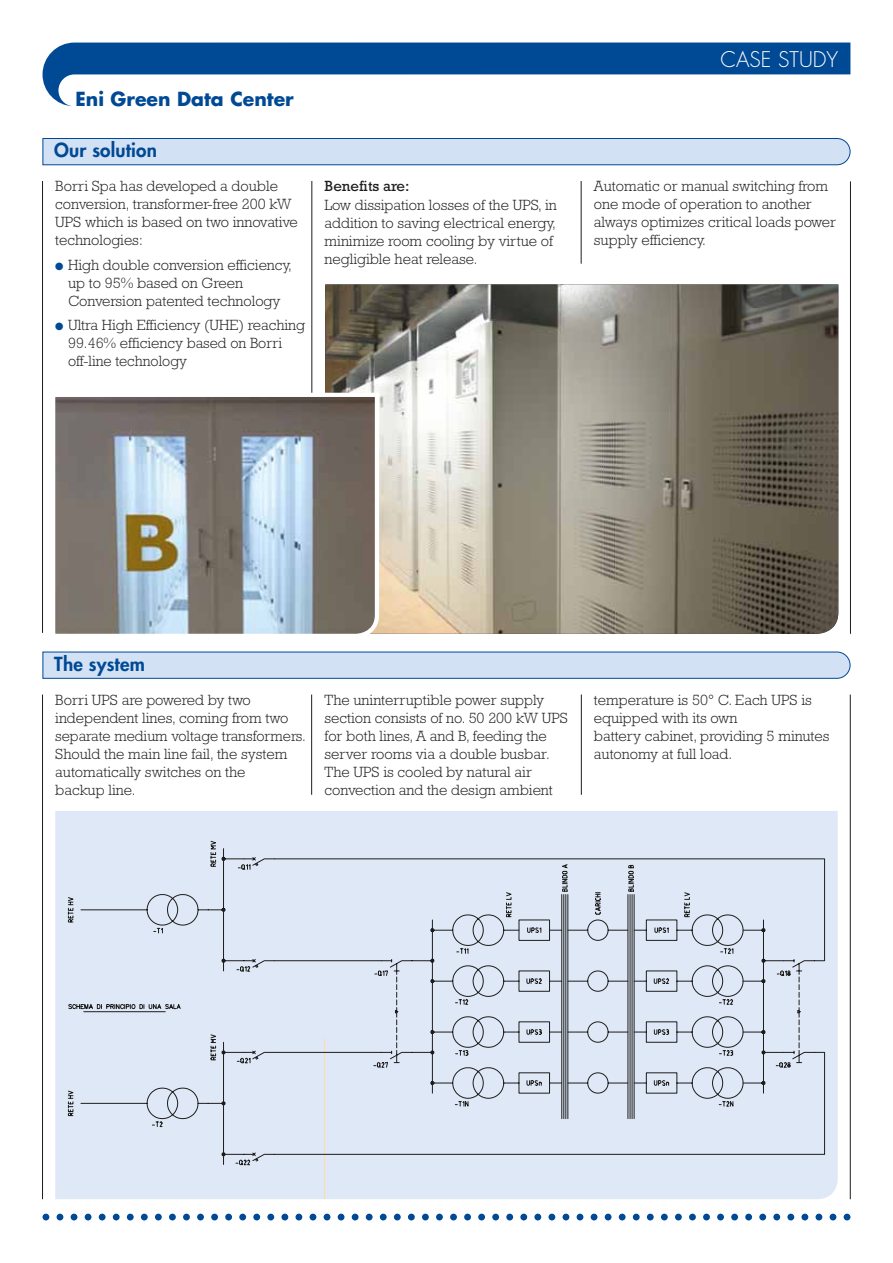
<style>
.page{position:relative;width:893px;height:1263px;background:#fff}
.page>*{position:absolute;margin:0;border:0;box-sizing:border-box;transform-origin:0 0}
.t1{font:300 21px "Futura Std";color:#fff}
.t2{font:800 18.9px "Futura Std";letter-spacing:.01em;color:#004994}
.t3{font:700 18.9px "Futura Std";color:#004994}
.t4{font:300 15px/18px "Rockwell Std";color:#1d1d1b}
.t5{font:15px "Rockwell Std";color:#1d1d1b}
.s1{color:#004994}
</style>
<div class="page">
<img style="left:325px;top:284px;width:513px;height:350px">
<svg style="left:43px;top:43px;width:807px;height:63px"></svg>
<svg style="left:43px;top:1214px;width:6px;height:6px"></svg>
<svg style="left:57px;top:1214px;width:6px;height:6px"></svg>
<svg style="left:71px;top:1214px;width:6px;height:6px"></svg>
<svg style="left:85px;top:1214px;width:6px;height:6px"></svg>
<div style="left:99px;top:1214px;width:7px;height:6px;background:#004994;border-radius:50%"></div>
<div style="left:113px;top:1214px;width:7px;height:6px;background:#004994;border-radius:50%"></div>
<div style="left:127px;top:1214px;width:7px;height:6px;background:#004994;border-radius:50%"></div>
<div style="left:141px;top:1214px;width:7px;height:6px;background:#004994;border-radius:50%"></div>
<div style="left:155px;top:1214px;width:7px;height:6px;background:#004994;border-radius:50%"></div>
<div style="left:169px;top:1214px;width:7px;height:6px;background:#004994;border-radius:50%"></div>
<div style="left:183px;top:1214px;width:7px;height:6px;background:#004994;border-radius:50%"></div>
<div style="left:197px;top:1214px;width:7px;height:6px;background:#004994;border-radius:50%"></div>
<div style="left:211px;top:1214px;width:7px;height:6px;background:#004994;border-radius:50%"></div>
<div style="left:225px;top:1214px;width:7px;height:6px;background:#004994;border-radius:50%"></div>
<div style="left:239px;top:1214px;width:7px;height:6px;background:#004994;border-radius:50%"></div>
<div style="left:253px;top:1214px;width:7px;height:6px;background:#004994;border-radius:50%"></div>
<div style="left:267px;top:1214px;width:7px;height:6px;background:#004994;border-radius:50%"></div>
<div style="left:281px;top:1214px;width:7px;height:6px;background:#004994;border-radius:50%"></div>
<div style="left:295px;top:1214px;width:7px;height:6px;background:#004994;border-radius:50%"></div>
<svg style="left:310px;top:1214px;width:6px;height:6px"></svg>
<svg style="left:324px;top:1214px;width:6px;height:6px"></svg>
<svg style="left:338px;top:1214px;width:6px;height:6px"></svg>
<div style="left:352px;top:1214px;width:7px;height:6px;background:#004994;border-radius:50%"></div>
<div style="left:366px;top:1214px;width:7px;height:6px;background:#004994;border-radius:50%"></div>
<div style="left:380px;top:1214px;width:7px;height:6px;background:#004994;border-radius:50%"></div>
<div style="left:394px;top:1214px;width:7px;height:6px;background:#004994;border-radius:50%"></div>
<div style="left:408px;top:1214px;width:7px;height:6px;background:#004994;border-radius:50%"></div>
<div style="left:422px;top:1214px;width:7px;height:6px;background:#004994;border-radius:50%"></div>
<div style="left:436px;top:1214px;width:7px;height:6px;background:#004994;border-radius:50%"></div>
<div style="left:450px;top:1214px;width:7px;height:6px;background:#004994;border-radius:50%"></div>
<div style="left:464px;top:1214px;width:7px;height:6px;background:#004994;border-radius:50%"></div>
<div style="left:478px;top:1214px;width:7px;height:6px;background:#004994;border-radius:50%"></div>
<div style="left:492px;top:1214px;width:7px;height:6px;background:#004994;border-radius:50%"></div>
<div style="left:506px;top:1214px;width:7px;height:6px;background:#004994;border-radius:50%"></div>
<div style="left:520px;top:1214px;width:7px;height:6px;background:#004994;border-radius:50%"></div>
<div style="left:534px;top:1214px;width:7px;height:6px;background:#004994;border-radius:50%"></div>
<div style="left:548px;top:1214px;width:7px;height:6px;background:#004994;border-radius:50%"></div>
<svg style="left:563px;top:1214px;width:6px;height:6px"></svg>
<svg style="left:577px;top:1214px;width:6px;height:6px"></svg>
<svg style="left:591px;top:1214px;width:6px;height:6px"></svg>
<svg style="left:605px;top:1214px;width:6px;height:6px"></svg>
<div style="left:619px;top:1214px;width:7px;height:6px;background:#004994;border-radius:50%"></div>
<div style="left:633px;top:1214px;width:7px;height:6px;background:#004994;border-radius:50%"></div>
<div style="left:647px;top:1214px;width:7px;height:6px;background:#004994;border-radius:50%"></div>
<div style="left:661px;top:1214px;width:7px;height:6px;background:#004994;border-radius:50%"></div>
<div style="left:675px;top:1214px;width:7px;height:6px;background:#004994;border-radius:50%"></div>
<div style="left:689px;top:1214px;width:7px;height:6px;background:#004994;border-radius:50%"></div>
<div style="left:703px;top:1214px;width:7px;height:6px;background:#004994;border-radius:50%"></div>
<div style="left:717px;top:1214px;width:7px;height:6px;background:#004994;border-radius:50%"></div>
<div style="left:731px;top:1214px;width:7px;height:6px;background:#004994;border-radius:50%"></div>
<div style="left:745px;top:1214px;width:7px;height:6px;background:#004994;border-radius:50%"></div>
<div style="left:759px;top:1214px;width:7px;height:6px;background:#004994;border-radius:50%"></div>
<div style="left:773px;top:1214px;width:7px;height:6px;background:#004994;border-radius:50%"></div>
<div style="left:787px;top:1214px;width:7px;height:6px;background:#004994;border-radius:50%"></div>
<div style="left:801px;top:1214px;width:7px;height:6px;background:#004994;border-radius:50%"></div>
<div style="left:815px;top:1214px;width:7px;height:6px;background:#004994;border-radius:50%"></div>
<svg style="left:830px;top:1214px;width:6px;height:6px"></svg>
<svg style="left:844px;top:1214px;width:6px;height:6px"></svg>
<hr style="left:42px;top:181px;width:1px;height:452px;background:#1d1d1b">
<hr style="left:850px;top:694px;width:1px;height:505px;background:#1d1d1b">
<hr style="left:850px;top:181px;width:1px;height:453px;background:#1d1d1b">
<hr style="left:311px;top:694px;width:1px;height:101px;background:#1d1d1b">
<hr style="left:581px;top:694px;width:1px;height:101px;background:#1d1d1b">
<svg style="left:42px;top:138px;width:809px;height:28px;background:#c4d6ed"></svg>
<svg style="left:42px;top:651px;width:809px;height:28px;background:#c4d6ed"></svg>
<div style="left:55px;top:811px;width:783px;height:388px;background:#dfe8f7"></div>
<hr style="left:42px;top:694px;width:1px;height:505px;background:#1d1d1b">
<hr style="left:312px;top:181px;width:1px;height:239px;background:#1d1d1b">
<hr style="left:581px;top:181px;width:1px;height:83px;background:#1d1d1b">
<hr style="left:324px;top:1038px;width:1px;height:161px;background:#fedda8">
<svg style="left:55px;top:391px;width:326px;height:243px;background:#909392"></svg>
<div style="left:80px;top:1116px;width:143px;height:49px;background:#dfe8f7"></div>
<div style="left:223px;top:858px;width:602px;height:308px;background:#dfe8f7"></div>
<svg style="left:67px;top:840px;width:735px;height:276px;background:#d4ddeb"></svg>
<p class="t3" style="left:75px;top:87px;width:220px">Eni Green Data Center</p>
<p class="t2" style="left:54px;top:138px;width:104px">Our solution</p>
<p class="t4" style="left:55px;top:177px;width:244px">Borri Spa has developed a double conversion, transformer-free 200 kW<br>UPS which is based on two innovative technologies:</p>
<p class="t4" style="left:68px;top:255px;width:225px;text-indent:-13px"><span class="s1">●</span> High double conversion efficiency, up to 95% based on Green<br>Conversion patented technology</p>
<p class="t4" style="left:68px;top:316px;width:239px;text-indent:-13px"><span class="s1">●</span> Ultra High Efficiency (UHE) reaching<br>99.46% efficiency based on Borri off-line technology</p>
<p class="t5" style="left:325px;top:177px;width:87px">Benefits are:</p>
<p class="t4" style="left:325px;top:195px;width:234px">Low dissipation losses of the UPS, in addition to saving electrical energy, minimize room cooling by virtue of negligible heat release.</p>
<h1 class="t1" style="left:721px;top:47px;width:119px">CASE STUDY</h1>
<p class="t4" style="left:594px;top:177px;width:244px">Automatic or manual switching from one mode of operation to another always optimizes critical loads power supply efficiency.</p>
<p class="t2" style="left:54px;top:652px;width:92px">The system</p>
<p class="t4" style="left:55px;top:691px;width:252px">Borri UPS are powered by two independent lines, coming from two separate medium voltage transformers.<br>Should the main line fail, the system automatically switches on the<br>backup line.</p>
<p class="t4" style="left:325px;top:691px;width:245px">The uninterruptible power supply section consists of no. 50 200 kW UPS for both lines, A and B, feeding the server rooms via a double busbar.<br>The UPS is cooled by natural air convection and the design ambient</p>
<p class="t4" style="left:594px;top:691px;width:237px">temperature is 50° C. Each UPS is equipped with its own<br>battery cabinet, providing 5 minutes autonomy at full load.</p>
</div>
